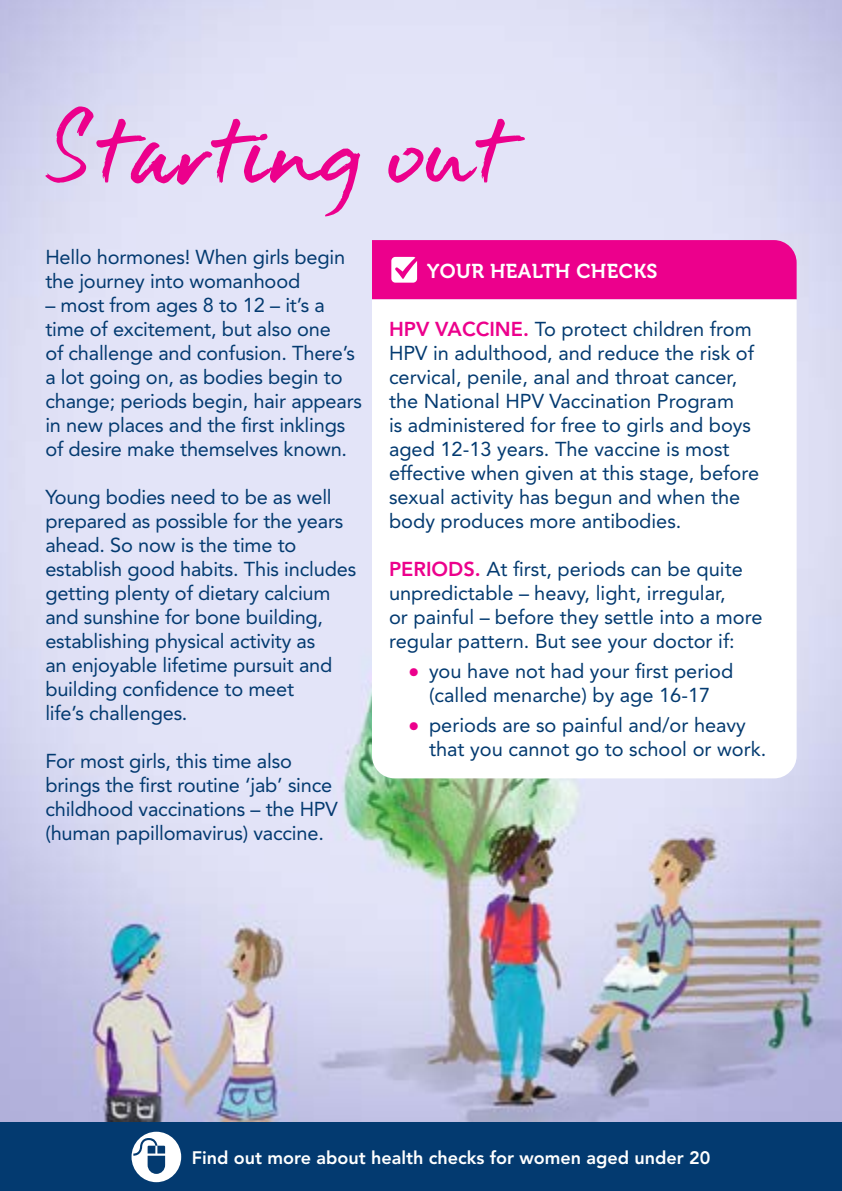
<style>
.page{position:relative;width:842px;height:1191px;background:#fff}
.page>*{position:absolute;margin:0;border:0;box-sizing:border-box;transform-origin:0 0}
.t1{font:20px/24px "Avenir LT Std";letter-spacing:-.01em;color:#033a70}
.t2{font:20px "Museo 700";letter-spacing:.02em;color:#fff}
.t3{font:800 18px "Avenir LT Std";color:#fff}
.s1{font-weight:800;color:#ec008c}
.s2{font-family:"Museo Slab";color:#ec008c}
</style>
<div class="page">
<img style="left:0;top:0;width:842px;height:1123px">
<div style="left:372px;top:240px;width:425px;height:59px;background:#ec008c"></div>
<svg style="left:372px;top:299px;width:425px;height:479px"></svg>
<svg style="left:45px;top:106px;width:480px;height:110px;background:#e2c2e7"></svg>
<div style="left:0;top:1123px;width:842px;height:68px;background:#033a70"></div>
<svg style="left:132px;top:1131px;width:49px;height:51px"></svg>
<p class="t1" style="left:45px;top:245px;width:301px">Hello hormones! When girls begin the journey into womanhood</p>
<p class="t1" style="left:45px;top:293px;width:318px">– most from ages 8 to 12 – it’s a time of excitement, but also one<br>of challenge and confusion. There’s a lot going on, as bodies begin to change; periods begin, hair appears in new places and the first inklings of desire make themselves known.</p>
<p class="t1" style="left:45px;top:485px;width:312px">Young bodies need to be as well prepared as possible for the years ahead. So now is the time to establish good habits. This includes getting plenty of dietary calcium and sunshine for bone building, establishing physical activity as<br>an enjoyable lifetime pursuit and building confidence to meet<br>life’s challenges.</p>
<p class="t1" style="left:45px;top:749px;width:294px">For most girls, this time also brings the first routine ‘jab’ since childhood vaccinations – the HPV (human papillomavirus) vaccine.</p>
<p class="t2" style="left:427px;top:260px;width:232px">YOUR HEALTH CHECKS</p>
<p class="t1" style="left:389px;top:317px;width:372px"><span class="s1">HPV VACCINE.</span> To protect children from HPV in adulthood, and reduce the risk of cervical, penile, anal and throat cancer, the National HPV Vaccination Program<br>is administered for free to girls and boys aged 12-13 years. The vaccine is most effective when given at this stage, before sexual activity has begun and when the body produces more antibodies.</p>
<p class="t1" style="left:389px;top:557px;width:375px"><span class="s1">PERIODS.</span> At first, periods can be quite unpredictable – heavy, light, irregular,<br>or painful – before they settle into a more regular pattern. But see your doctor if:</p>
<p class="t1" style="left:409px;top:659px;width:326px;text-align:center"><span class="s2">•</span> you have not had your first period (called menarche) by age 16-17</p>
<p class="t1" style="left:429px;top:713px;width:339px;text-indent:-20px"><span class="s2">•</span> periods are so painful and/or heavy that you cannot go to school or work.</p>
<p class="t3" style="left:192px;top:1147px;width:520px">Find out more about health checks for women aged under 20</p>
</div>
